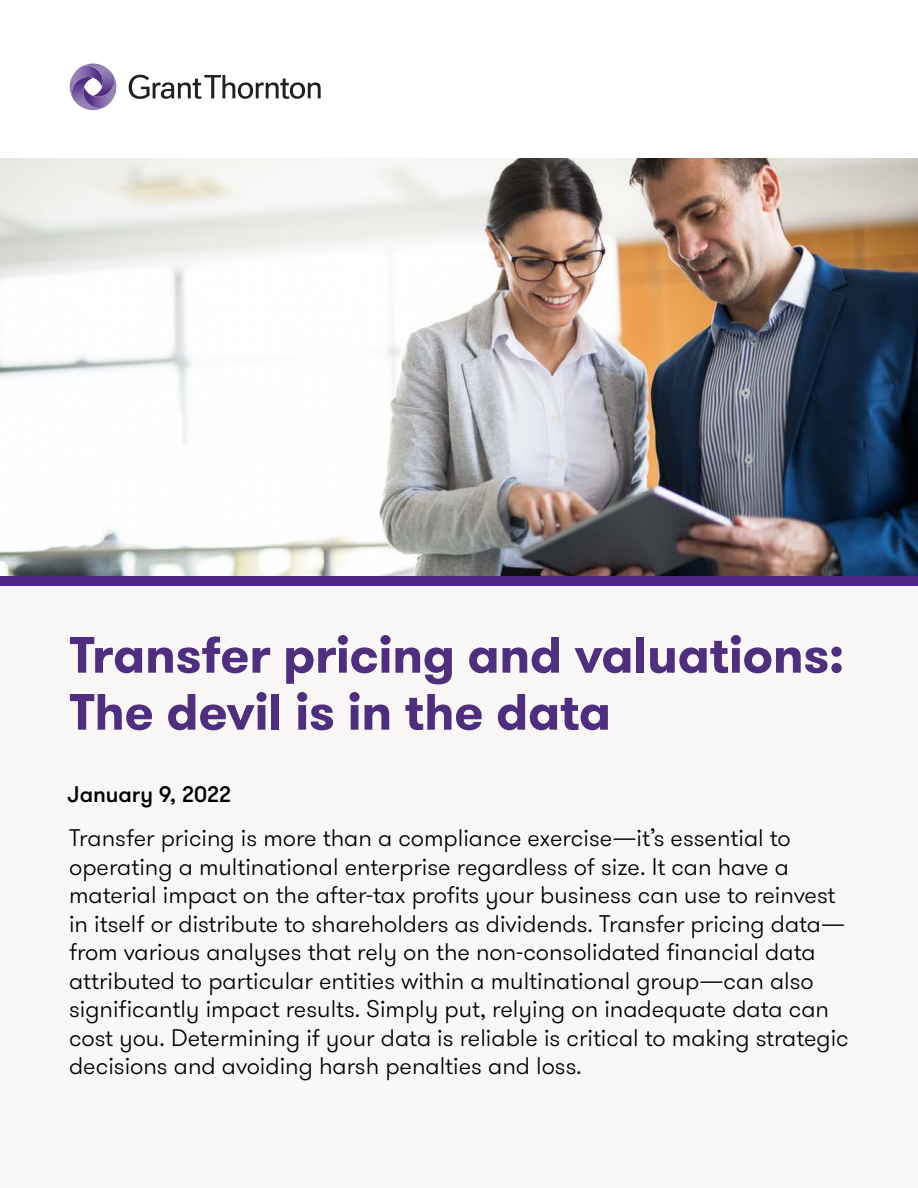
<style>
.page{position:relative;width:918px;height:1188px;background:#fff}
.page>*{position:absolute;margin:0;border:0;box-sizing:border-box;transform-origin:0 0}
.Main_heading{font:700 51px/57px "GT Walsheim Pro";letter-spacing:-.01em;color:#4f2d7f}
.Opening_Paragraph_copy{font:300 24px/28.5px "GT Walsheim Pro";color:#000}
.Date{font:500 22.5px "GT Walsheim Pro";letter-spacing:-.005em;color:#000}
</style>
<div class="page">
<svg style="left:129px;top:75px;width:192px;height:24px"></svg>
<svg style="left:69px;top:63px;width:48px;height:48px"></svg>
<img style="left:0;top:158px;width:918px;height:419px">
<div style="left:0;top:585px;width:918px;height:603px;background:#f9f8f7"></div>
<div style="left:0;top:577px;width:918px;height:9px;background:#4f2683"></div>
<h1 class="Main_heading" style="left:69px;top:627px;width:777px">Transfer pricing and valuations:<br>The devil is in the data</h1>
<p class="Date" style="left:68px;top:780px;width:165px">January 9, 2022</p>
<p class="Opening_Paragraph_copy" style="left:69px;top:824px;width:781px">Transfer pricing is more than a compliance exercise—it’s essential to operating a multinational enterprise regardless of size. It can have a material impact on the after-tax profits your business can use to reinvest in itself or distribute to shareholders as dividends. Transfer pricing data— from various analyses that rely on the non-consolidated financial data attributed to particular entities within a multinational group—can also significantly impact results. Simply put, relying on inadequate data can cost you. Determining if your data is reliable is critical to making strategic decisions and avoiding harsh penalties and loss.</p>
</div>
